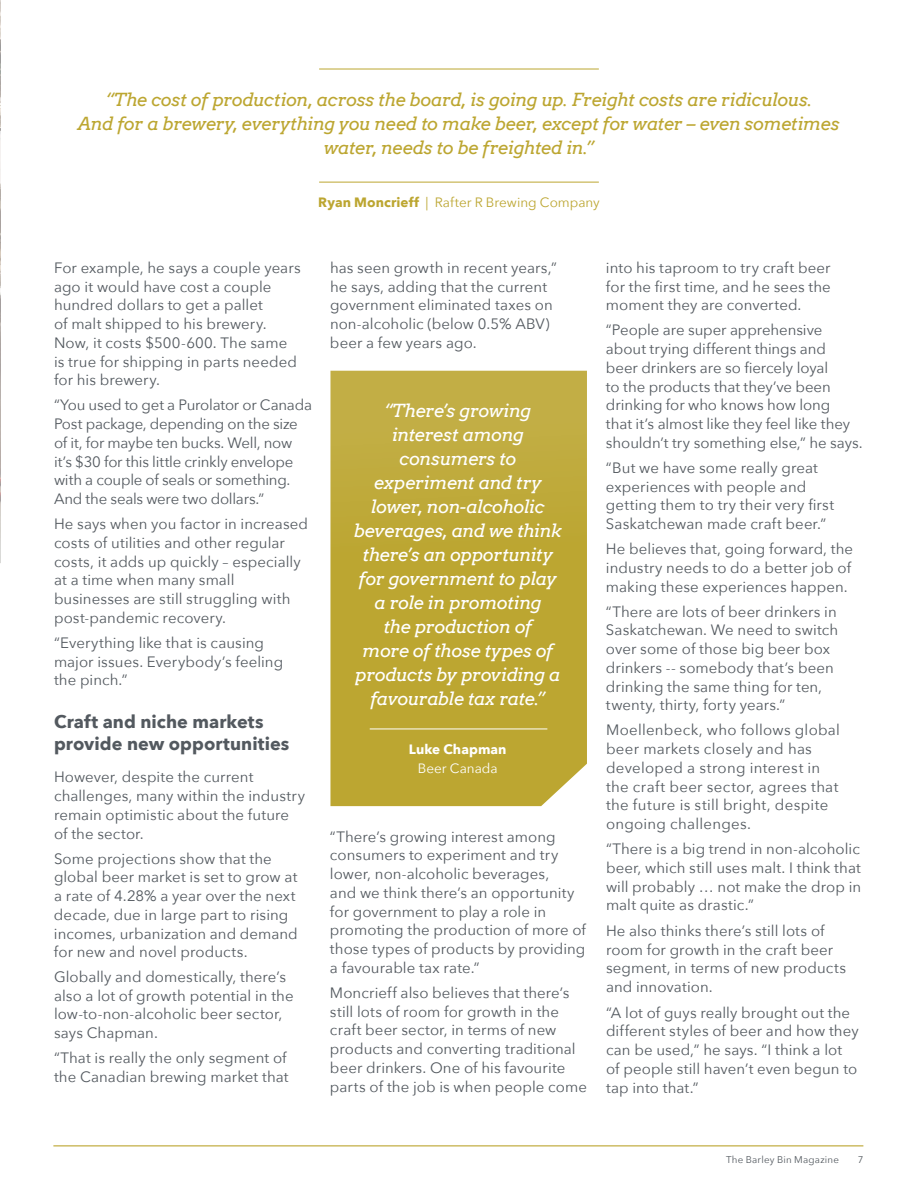
<style>
.page{position:relative;width:918px;height:1188px;background:#fff}
.page>*{position:absolute;margin:0;border:0;box-sizing:border-box;transform-origin:0 0}
.t1{font:italic 18px/24px "Arvo";letter-spacing:-.03em;color:#fff;text-align:center}
.t2{font:italic 18px/24px "Arvo";letter-spacing:-.03em;color:#bca631;text-align:center}
.t3{font:700 18px/22.5px "Avenir Next";letter-spacing:.005em;color:#53595f}
.t4{font:15px/18.8px "Avenir Next";letter-spacing:.005em;color:#53595f}
.t5{font:15px/18.8px "Avenir Next";letter-spacing:-.015em;color:#53595f}
.t6{font:13.5px "Avenir Next";color:#bca631}
.t7{font:700 13.5px "Avenir Next";letter-spacing:.005em;color:#fff}
.t8{font:13.5px "Avenir Next";color:#fff}
.t9{font:9.75px "Avenir Next";letter-spacing:.02em;color:#53595f}
.s1{font-weight:700}
</style>
<div class="page">
<hr style="left:53px;top:1145px;width:810px;height:1px;background:#bca631">
<svg style="left:330px;top:371px;width:257px;height:435px;background:#bea938"></svg>
<img style="left:0;top:0;width:1px;height:563px">
<hr style="left:319px;top:182px;width:280px;height:1px;background:#bca631">
<hr style="left:319px;top:69px;width:280px;height:1px;background:#bca631">
<hr style="left:370px;top:729px;width:177px;height:1px;background:#fff">
<p class="t2" style="left:78px;top:87px;width:763px">“The cost of production, across the board, is going up. Freight costs are ridiculous.<br>And for a brewery, everything you need to make beer, except for water – even sometimes water, needs to be freighted in.”</p>
<p class="t6" style="left:318px;top:191px;width:283px"><span class="s1">Ryan Moncrieff</span> | Rafter R Brewing Company</p>
<p class="t4" style="left:54px;top:258px;width:248px">For example, he says a couple years ago it would have cost a couple hundred dollars to get a pallet<br>of malt shipped to his brewery.<br>Now, it costs $500-600. The same is true for shipping in parts needed for his brewery.</p>
<p class="t5" style="left:54px;top:395px;width:260px">“You used to get a Purolator or Canada Post package, depending on the size of it, for maybe ten bucks. Well, now it’s $30 for this little crinkly envelope with a couple of seals or something.<br>And the seals were two dollars.”</p>
<p class="t4" style="left:54px;top:514px;width:256px">He says when you factor in increased costs of utilities and other regular costs, it adds up quickly – especially at a time when many small businesses are still struggling with post-pandemic recovery.</p>
<p class="t4" style="left:54px;top:633px;width:231px">“Everything like that is causing major issues. Everybody’s feeling the pinch.”</p>
<p class="t3" style="left:54px;top:710px;width:237px">Craft and niche markets provide new opportunities</p>
<p class="t4" style="left:54px;top:767px;width:253px">However, despite the current challenges, many within the industry remain optimistic about the future of the sector.</p>
<p class="t4" style="left:54px;top:848px;width:245px">Some projections show that the global beer market is set to grow at a rate of 4. 28% a year over the next decade, due in large part to rising incomes, urbanization and demand for new and novel products.</p>
<p class="t4" style="left:54px;top:967px;width:241px">Globally and domestically, there’s also a lot of growth potential in the low-to-non-alcoholic beer sector, says Chapman.</p>
<p class="t4" style="left:54px;top:1048px;width:236px">“That is really the only segment of the Canadian brewing market that</p>
<p class="t4" style="left:330px;top:258px;width:229px">has seen growth in recent years,” he says, adding that the current government eliminated taxes on non-alcoholic (below 0.5% ABV) beer a few years ago.</p>
<p class="t1" style="left:354px;top:398px;width:209px">“There’s growing interest among consumers to experiment and try lower, non-alcoholic beverages, and we think there’s an opportunity for government to play a role in promoting<br>the production of<br>more of those types of products by providing a favourable tax rate.”</p>
<p class="t7" style="left:409px;top:737px;width:99px">Luke Chapman</p>
<p class="t8" style="left:418px;top:757px;width:81px">Beer Canada</p>
<p class="t4" style="left:330px;top:826px;width:258px">“There’s growing interest among consumers to experiment and try lower, non-alcoholic beverages,<br>and we think there’s an opportunity for government to play a role in promoting the production of more of those types of products by providing a favourable tax rate.”</p>
<p class="t4" style="left:330px;top:983px;width:258px">Moncrieff also believes that there’s still lots of room for growth in the craft beer sector, in terms of new products and converting traditional beer drinkers. One of his favourite parts of the job is when people come</p>
<p class="t4" style="left:606px;top:258px;width:226px;text-align:justify">into his taproom to try craft beer for the first time, and he sees the moment they are converted.</p>
<p class="t4" style="left:606px;top:320px;width:256px">“People are super apprehensive about trying different things and beer drinkers are so fiercely loyal<br>to the products that they’ve been drinking for who knows how long<br>that it’s almost like they feel like they shouldn’t try something else,” he says.</p>
<p class="t4" style="left:606px;top:458px;width:230px">“But we have some really great experiences with people and getting them to try their very first<br>Saskatchewan made craft beer.”</p>
<p class="t4" style="left:606px;top:539px;width:249px">He believes that, going forward, the industry needs to do a better job of making these experiences happen.</p>
<p class="t4" style="left:606px;top:601px;width:234px">“There are lots of beer drinkers in<br>Saskatchewan. We need to switch over some of those big beer box drinkers -- somebody that’s been drinking the same thing for ten, twenty, thirty, forty years.”</p>
<p class="t4" style="left:606px;top:720px;width:235px">Moellenbeck, who follows global beer markets closely and has developed a strong interest in the craft beer sector, agrees that the future is still bright, despite ongoing challenges.</p>
<p class="t4" style="left:606px;top:839px;width:257px;text-align:justify">“There is a big trend in non-alcoholic beer, which still uses malt. I think that will probably … not make the drop in malt quite as drastic.”</p>
<p class="t4" style="left:606px;top:921px;width:242px">He also thinks there’s still lots of room for growth in the craft beer segment, in terms of new products and innovation.</p>
<p class="t4" style="left:606px;top:1002px;width:254px">“A lot of guys really brought out the different styles of beer and how they can be used,” he says. “I think a lot of people still haven’t even begun to tap into that.”</p>
<p class="t9" style="left:726px;top:1152px;width:114px">The Barley Bin Magazine</p>
<p class="t9" style="left:858px;top:1152px;width:7px">7</p>
</div>
